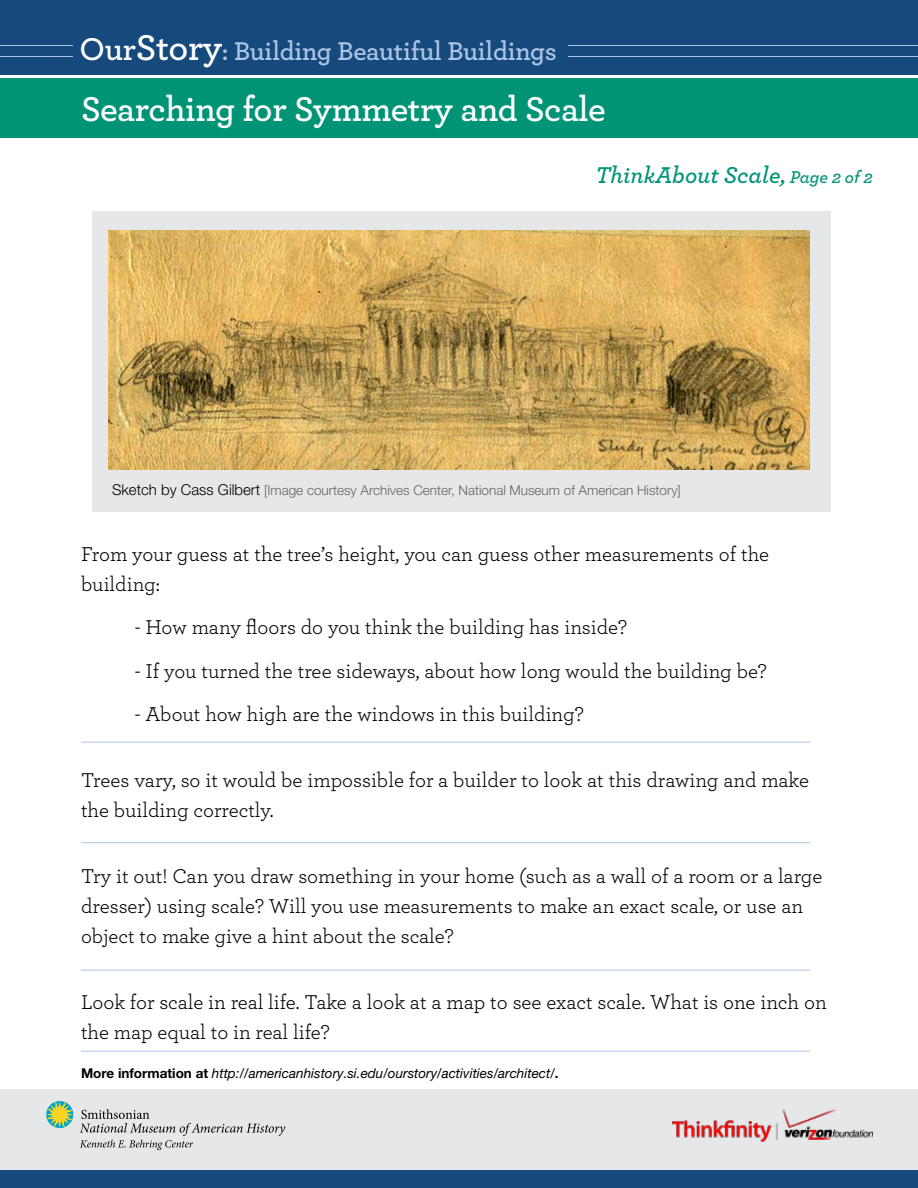
<style>
.page{position:relative;width:918px;height:1188px;background:#fff}
.page>*{position:absolute;margin:0;border:0;box-sizing:border-box;transform-origin:0 0}
.t1{font:600 36px "Archer";letter-spacing:-.01em;color:#fff}
.t2{font:600 27px "Archer";letter-spacing:-.01em;color:#aec5e7}
.t3{font:italic 600 24px "Archer";color:#009477}
.t4{font:21px/30px "Archer";color:#000}
.t5{font:300 13.5px "Helvetica Neue LT Std";color:#636466}
.t6{font:italic 13.5px "Helvetica Neue LT Std";color:#000}
.s1{font-size:33px;color:#fff}
.s2{font-size:37.5px;color:#fff}
.s3{font-size:18px}
.s4{font-size:15px;color:#000}
.s5{font-weight:700;font-style:normal}
</style>
<div class="page">
<div style="left:0;top:78px;width:918px;height:60px;background:#009477"></div>
<div style="left:0;top:0;width:918px;height:75px;background:#174a7c"></div>
<hr style="left:0;top:56px;width:918px;height:1px;background:#aec5e7">
<hr style="left:0;top:46px;width:918px;height:1px;background:#aec5e7">
<div style="left:74px;top:30px;width:494px;height:39px;background:#174a7c"></div>
<div style="left:0;top:1089px;width:918px;height:99px;background:#e6e7e8"></div>
<svg style="left:46px;top:1101px;width:239px;height:49px"></svg>
<div style="left:0;top:1170px;width:918px;height:18px;background:#174a7c"></div>
<img style="left:673px;top:1110px;width:200px;height:32px">
<hr style="left:81px;top:1051px;width:729px;height:1px;background:#aec5e7">
<hr style="left:81px;top:970px;width:729px;height:1px;background:#aec5e7">
<div style="left:92px;top:212px;width:739px;height:300px;background:#e6e7e8"></div>
<img style="left:108px;top:231px;width:702px;height:239px">
<hr style="left:81px;top:842px;width:729px;height:1px;background:#aec5e7">
<hr style="left:81px;top:742px;width:729px;height:1px;background:#aec5e7">
<p class="t2" style="left:80px;top:31px;width:479px"><span class="s1">Our</span><span class="s2">Story</span>: Building Beautiful Buildings</p>
<h1 class="t1" style="left:81px;top:82px;width:526px">Searching for Symmetry and Scale</h1>
<p class="t3" style="left:595px;top:157px;width:279px">ThinkAbout Scale, <span class="s3">Page 2 of 2</span></p>
<p class="t5" style="left:112px;top:482px;width:570px"><span class="s4">Sketch by Cass Gilbert</span> [Image courtesy Archives Center, National Museum of American History]</p>
<p class="t4" style="left:81px;top:538px;width:690px">From your guess at the tree’s height, you can guess other measurements of the building:</p>
<p class="t4" style="left:135px;top:611px;width:494px">- How many floors do you think the building has inside?</p>
<p class="t4" style="left:135px;top:655px;width:633px">- If you turned the tree sideways, about how long would the building be?</p>
<p class="t4" style="left:135px;top:698px;width:450px">- About how high are the windows in this building?</p>
<p class="t4" style="left:81px;top:764px;width:730px">Trees vary, so it would be impossible for a builder to look at this drawing and make the building correctly.</p>
<p class="t4" style="left:81px;top:860px;width:743px">Try it out! Can you draw something in your home (such as a wall of a room or a large dresser) using scale? Will you use measurements to make an exact scale, or use an object to make give a hint about the scale?</p>
<p class="t4" style="left:81px;top:986px;width:747px">Look for scale in real life. Take a look at a map to see exact scale. What is one inch on the map equal to in real life?</p>
<p class="t6" style="left:81px;top:1065px;width:479px"><span class="s5">More information at</span> http://americanhistory.si.edu/ourstory/activities/architect/<span class="s5">.</span></p>
</div>
